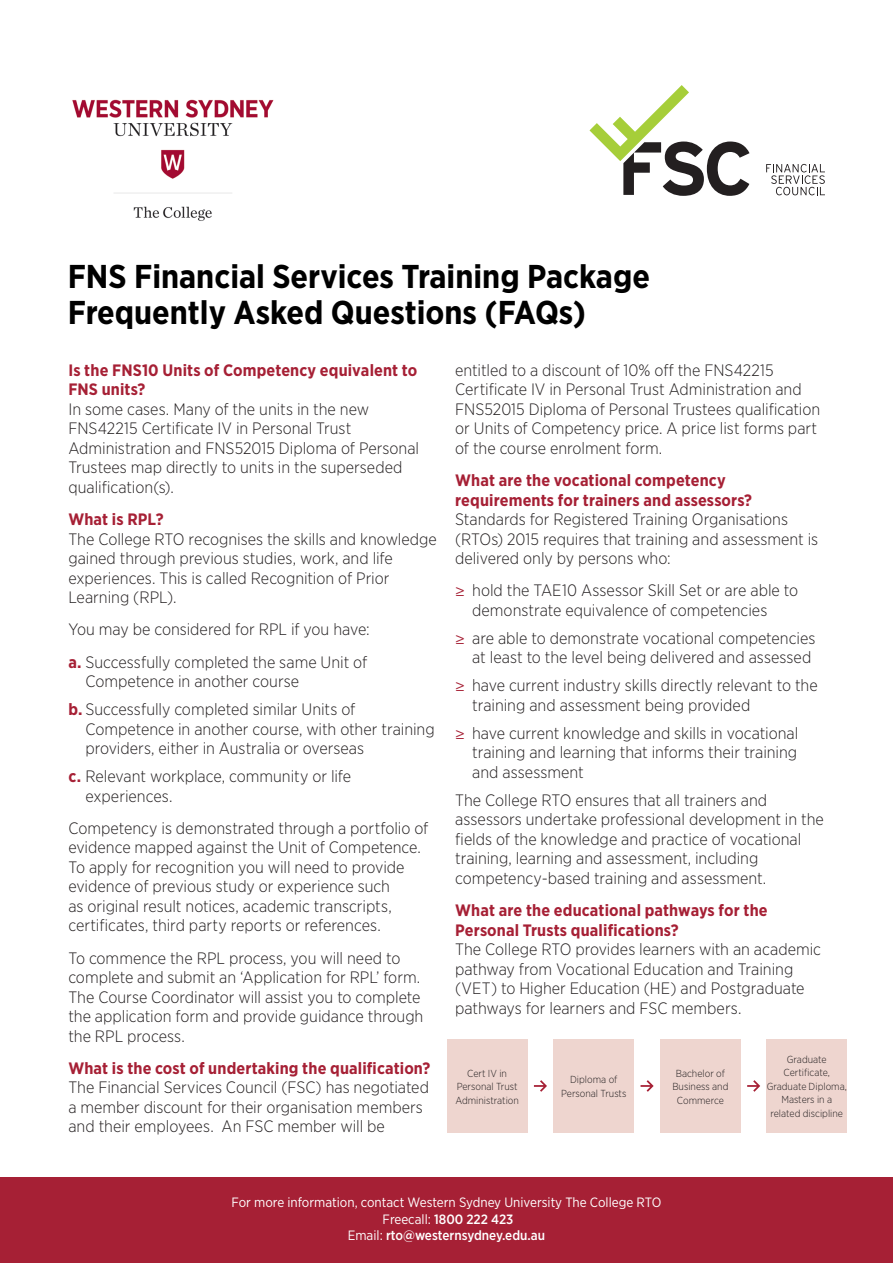
<style>
.page{position:relative;width:893px;height:1263px;background:#fff}
.page>*{position:absolute;margin:0;border:0;box-sizing:border-box;transform-origin:0 0}
.t1{font:700 33px "Gotham Narrow";color:#000}
.W_-_Body_-_Black{font:300 16.5px/19.5px "Gotham Narrow";color:#231f20}
.W_-_Body_-_Subtitle{font:700 16.5px/19.5px "Gotham Narrow";letter-spacing:.01em;color:#a62035}
.t2{font:13.5px "Gotham Narrow";color:#fff}
.t3{font:500 13.5px "Gotham Narrow";color:#fff}
.t4{font:300 10.2px/13.5px "Gotham Narrow";color:#231f20;text-align:center}
.s1{font-weight:700;color:#a62035}
.s2{font-family:"Myriad Pro";font-weight:400;color:#a62035}
.s3{font-weight:400}
</style>
<div class="page">
<img style="left:72px;top:99px;width:202px;height:122px">
<svg style="left:766px;top:164px;width:59px;height:31px"></svg>
<svg style="left:589px;top:85px;width:160px;height:111px"></svg>
<div style="left:0;top:1178px;width:893px;height:85px;background:#a62035"></div>
<div style="left:447px;top:1039px;width:80px;height:93px;background:#eed5cf"></div>
<div style="left:553px;top:1039px;width:81px;height:93px;background:#eed5cf"></div>
<div style="left:660px;top:1039px;width:81px;height:93px;background:#eed5cf"></div>
<div style="left:767px;top:1039px;width:80px;height:93px;background:#eed5cf"></div>
<svg style="left:534px;top:1080px;width:13px;height:12px"></svg>
<svg style="left:640px;top:1080px;width:14px;height:12px"></svg>
<svg style="left:747px;top:1080px;width:13px;height:12px"></svg>
<p class="t1" style="left:68px;top:255px;width:584px">FNS Financial Services Training Package</p>
<p class="t1" style="left:68px;top:291px;width:520px">Frequently Asked Questions (FAQs)</p>
<p class="W_-_Body_-_Subtitle" style="left:68px;top:360px;width:350px">Is the FNS10 Units of Competency equivalent to<br>FNS units?</p>
<p class="W_-_Body_-_Black" style="left:68px;top:399px;width:352px">In some cases. Many of the units in the new FNS42215 Certificate IV in Personal Trust Administration and FNS52015 Diploma of Personal Trustees map directly to units in the superseded qualification(s).</p>
<p class="W_-_Body_-_Subtitle" style="left:68px;top:509px;width:97px">What is RPL?</p>
<p class="W_-_Body_-_Black" style="left:68px;top:528px;width:370px">The College RTO recognises the skills and knowledge gained through previous studies, work, and life experiences. This is called Recognition of Prior Learning (RPL).</p>
<p class="W_-_Body_-_Black" style="left:68px;top:619px;width:303px">You may be considered for RPL if you have:</p>
<p class="W_-_Body_-_Black" style="left:85px;top:652px;width:283px;text-indent:-17px"><span class="s1">a.</span> Successfully completed the same Unit of<br>Competence in another course</p>
<p class="W_-_Body_-_Black" style="left:85px;top:699px;width:351px;text-indent:-17px"><span class="s1">b.</span> Successfully completed similar Units of<br>Competence in another course, with other training providers, either in Australia or overseas</p>
<p class="W_-_Body_-_Black" style="left:85px;top:766px;width:267px;text-indent:-17px"><span class="s1">c.</span> Relevant workplace, community or life experiences.</p>
<p class="W_-_Body_-_Black" style="left:68px;top:818px;width:361px">Competency is demonstrated through a portfolio of evidence mapped against the Unit of Competence.<br>To apply for recognition you will need to provide evidence of previous study or experience such<br>as original result notices, academic transcripts, certificates, third party reports or references.</p>
<p class="W_-_Body_-_Black" style="left:68px;top:948px;width:357px">To commence the RPL process, you will need to complete and submit an ‘Application for RPL’ form.<br>The Course Coordinator will assist you to complete the application form and provide guidance through the RPL process.</p>
<p class="W_-_Body_-_Subtitle" style="left:68px;top:1058px;width:364px">What is the cost of undertaking the qualification?</p>
<p class="W_-_Body_-_Black" style="left:68px;top:1077px;width:362px">The Financial Services Council (FSC) has negotiated a member discount for their organisation members and their employees. An FSC member will be</p>
<p class="W_-_Body_-_Black" style="left:455px;top:360px;width:367px">entitled to a discount of 10% off the FNS42215<br>Certificate IV in Personal Trust Administration and FNS52015 Diploma of Personal Trustees qualification or Units of Competency price. A price list forms part of the course enrolment form.</p>
<p class="W_-_Body_-_Subtitle" style="left:455px;top:470px;width:298px">What are the vocational competency requirements for trainers and assessors?</p>
<p class="W_-_Body_-_Black" style="left:455px;top:509px;width:365px">Standards for Registered Training Organisations (RTOs) 2015 requires that training and assessment is delivered only by persons who:</p>
<p class="W_-_Body_-_Black" style="left:472px;top:580px;width:327px;text-indent:-17px"><span class="s2">≥</span> hold the TAE10 Assessor Skill Set or are able to demonstrate equivalence of competencies</p>
<p class="W_-_Body_-_Black" style="left:455px;top:628px;width:362px;text-align:right"><span class="s2">≥</span> are able to demonstrate vocational competencies at least to the level being delivered and assessed</p>
<p class="W_-_Body_-_Black" style="left:472px;top:675px;width:347px;text-indent:-17px"><span class="s2">≥</span> have current industry skills directly relevant to the training and assessment being provided</p>
<p class="W_-_Body_-_Black" style="left:472px;top:723px;width:328px;text-align:justify;text-indent:-17px"><span class="s2">≥</span> have current knowledge and skills in vocational training and learning that informs their training and assessment</p>
<p class="W_-_Body_-_Black" style="left:455px;top:790px;width:370px">The College RTO ensures that all trainers and assessors undertake professional development in the fields of the knowledge and practice of vocational training, learning and assessment, including competency-based training and assessment.</p>
<p class="W_-_Body_-_Subtitle" style="left:455px;top:900px;width:314px">What are the educational pathways for the<br>Personal Trusts qualifications?</p>
<p class="W_-_Body_-_Black" style="left:455px;top:939px;width:367px">The College RTO provides learners with an academic pathway from Vocational Education and Training (VET) to Higher Education (HE) and Postgraduate pathways for learners and FSC members.</p>
<p class="t4" style="left:455px;top:1066px;width:65px">Cert IV in<br>Personal Trust<br>Administration</p>
<p class="t4" style="left:561px;top:1073px;width:67px">Diploma of<br>Personal Trusts</p>
<p class="t4" style="left:672px;top:1066px;width:58px">Bachelor of<br>Business and<br>Commerce</p>
<p class="t4" style="left:767px;top:1052px;width:82px">Graduate<br>Certificate,<br>Graduate Diploma,<br>Masters in a related discipline</p>
<p class="t2" style="left:232px;top:1194px;width:431px">For more information, contact Western Sydney University The College RTO</p>
<p class="t3" style="left:383px;top:1210px;width:132px"><span class="s3">Freecall:</span> 1800 222 423</p>
<p class="t3" style="left:348px;top:1227px;width:199px"><span class="s3">Email:</span> rto@westernsydney.edu.au</p>
</div>
